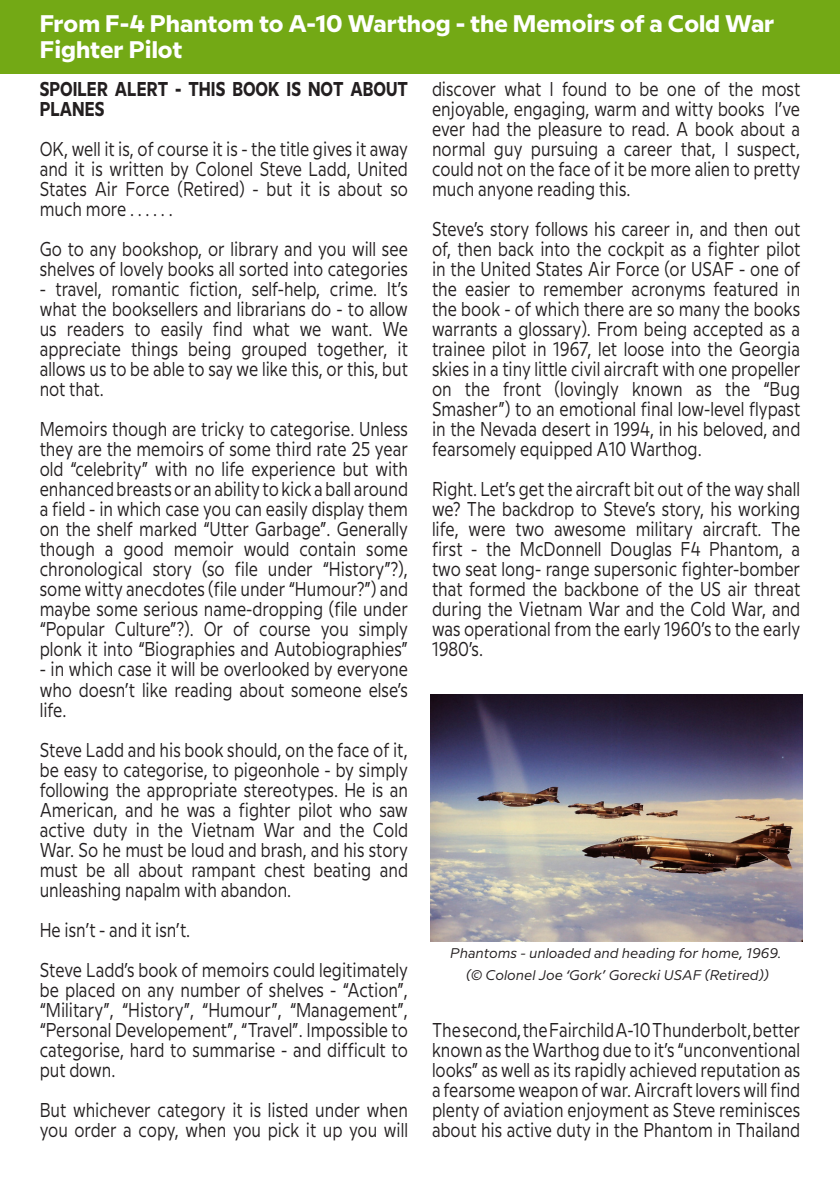
<style>
.page{position:relative;width:840px;height:1191px;background:#fff}
.page>*{position:absolute;margin:0;border:0;box-sizing:border-box;transform-origin:0 0}
.Magazine_Default{font:700 24px/26px "Milliard";color:#fff}
.Magazine_Default-2{font:20px/20px "Milliard";color:#231f20;text-align:justify;scale:.8 1}
.Magazine_Default-3{font:700 20px/20px "Milliard";color:#231f20;scale:.8 1}
.Magazine_Default-4{font:italic 14px "Milliard";color:#231f20}
</style>
<div class="page">
<div style="left:0;top:0;width:839px;height:74px;background:#73a915"></div>
<img style="left:430px;top:694px;width:371px;height:247px">
<p class="Magazine_Default" style="left:40px;top:9px;width:735px">From F-4 Phantom to A-10 Warthog - the Memoirs of a Cold War<br>Fighter Pilot</p>
<p class="Magazine_Default-3" style="left:40px;top:78px;width:461px">SPOILER ALERT - THIS BOOK IS NOT ABOUT<br>PLANES</p>
<p class="Magazine_Default-2" style="left:40px;top:138px;width:461px">OK, well it is, of course it is - the title gives it away and it is written by Colonel Steve Ladd, United States Air Force (Retired) - but it is about so much more . . . . . .</p>
<p class="Magazine_Default-2" style="left:40px;top:238px;width:461px">Go to any bookshop, or library and you will see shelves of lovely books all sorted into categories</p>
<p class="Magazine_Default-2" style="left:40px;top:278px;width:461px">- travel, romantic fiction, self-help, crime. It’s what the booksellers and librarians do - to allow us readers to easily find what we want. We appreciate things being grouped together, it allows us to be able to say we like this, or this, but not that.</p>
<p class="Magazine_Default-2" style="left:40px;top:418px;width:461px">Memoirs though are tricky to categorise. Unless they are the memoirs of some third rate 25 year old “celebrity” with no life experience but with enhanced breasts or an ability to kick a ball around a field - in which case you can easily display them on the shelf marked “Utter Garbage”. Generally though a good memoir would contain some chronological story (so file under “History”?), some witty anecdotes (file under “Humour?”) and maybe some serious name-dropping (file under “Popular Culture”?). Or of course you simply plonk it into “Biographies and Autobiographies”</p>
<p class="Magazine_Default-2" style="left:40px;top:658px;width:461px">- in which case it will be overlooked by everyone who doesn’t like reading about someone else’s life.</p>
<p class="Magazine_Default-2" style="left:40px;top:738px;width:461px">Steve Ladd and his book should, on the face of it, be easy to categorise, to pigeonhole - by simply following the appropriate stereotypes. He is an American, and he was a fighter pilot who saw active duty in the Vietnam War and the Cold War. So he must be loud and brash, and his story must be all about rampant chest beating and unleashing napalm with abandon.</p>
<p class="Magazine_Default-2" style="left:40px;top:918px;width:189px">He isn’t - and it isn’t.</p>
<p class="Magazine_Default-2" style="left:40px;top:958px;width:461px">Steve Ladd’s book of memoirs could legitimately be placed on any number of shelves - “Action”, “Military”, “History”, “Humour”, “Management”, “Personal Developement”, “Travel”. Impossible to categorise, hard to summarise - and difficult to put down.</p>
<p class="Magazine_Default-2" style="left:40px;top:1098px;width:461px">But whichever category it is listed under when you order a copy, when you pick it up you will</p>
<p class="Magazine_Default-2" style="left:432px;top:78px;width:461px">discover what I found to be one of the most enjoyable, engaging, warm and witty books I’ve ever had the pleasure to read. A book about a normal guy pursuing a career that, I suspect, could not on the face of it be more alien to pretty much anyone reading this.</p>
<p class="Magazine_Default-2" style="left:432px;top:218px;width:461px">Steve’s story follows his career in, and then out of, then back into the cockpit as a fighter pilot in the United States Air Force (or USAF - one of the easier to remember acronyms featured in the book - of which there are so many the books warrants a glossary). From being accepted as a trainee pilot in 1967, let loose into the Georgia skies in a tiny little civil aircraft with one propeller on the front (lovingly known as the “Bug Smasher”) to an emotional final low-level flypast in the Nevada desert in 1994, in his beloved, and fearsomely equipped A10 Warthog.</p>
<p class="Magazine_Default-2" style="left:432px;top:478px;width:461px">Right. Let’s get the aircraft bit out of the way shall we? The backdrop to Steve’s story, his working life, were two awesome military aircraft. The first - the McDonnell Douglas F4 Phantom, a two seat long- range supersonic fighter-bomber that formed the backbone of the US air threat during the Vietnam War and the Cold War, and was operational from the early 1960’s to the early 1980’s.</p>
<p class="Magazine_Default-4" style="left:450px;top:943px;width:332px">Phantoms - unloaded and heading for home, 1969.</p>
<p class="Magazine_Default-4" style="left:466px;top:965px;width:304px">(© Colonel Joe ‘Gork’ Gorecki USAF (Retired))</p>
<p class="Magazine_Default-2" style="left:432px;top:1018px;width:461px">The second, the Fairchild A-10 Thunderbolt, better known as the Warthog due to it’s “unconventional looks” as well as its rapidly achieved reputation as a fearsome weapon of war. Aircraft lovers will find plenty of aviation enjoyment as Steve reminisces about his active duty in the Phantom in Thailand</p>
</div>
